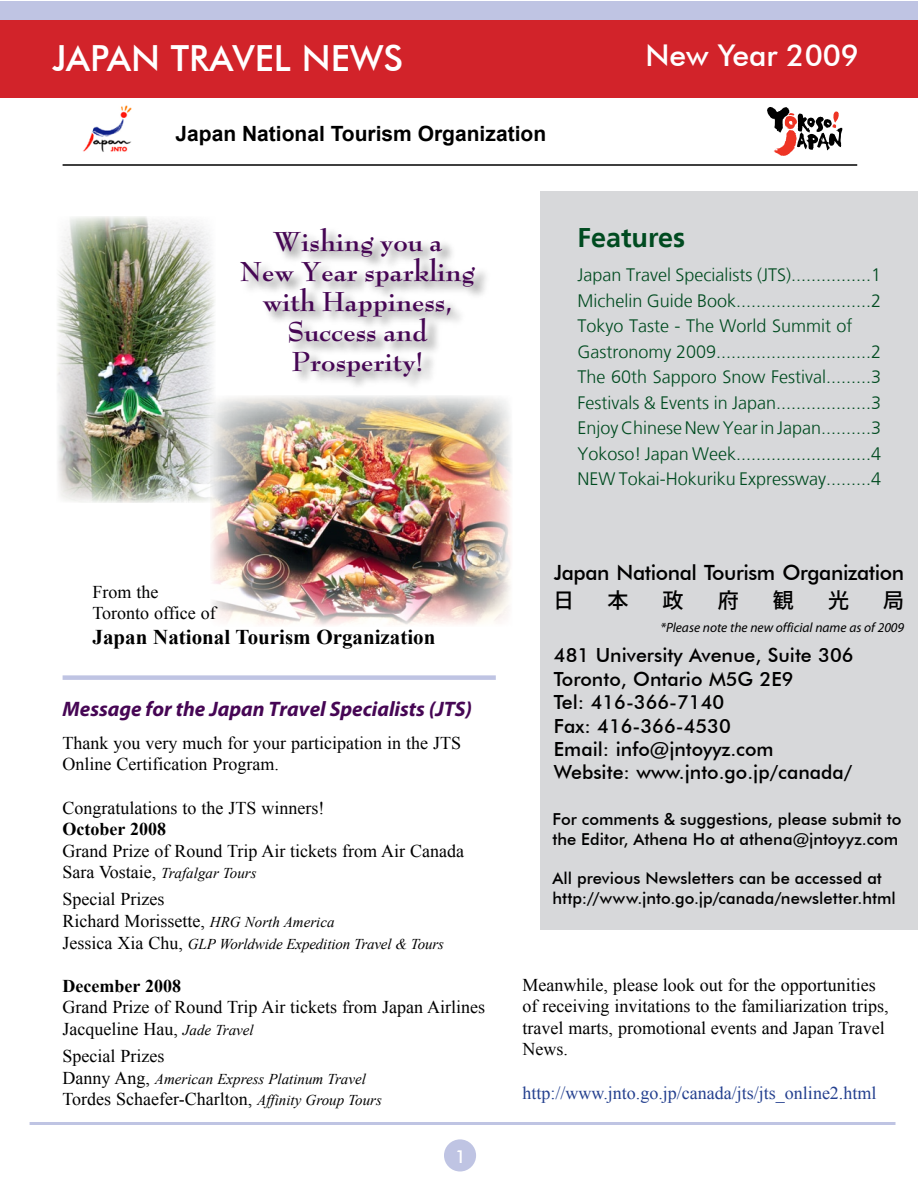
<style>
.page{position:relative;width:918px;height:1188px;background:#fff}
.page>*{position:absolute;margin:0;border:0;box-sizing:border-box;transform-origin:0 0}
.t1{font:500 36px "Futura BT";color:#fff}
.t2{font:700 30px/30px "Bernhard Modern Std";color:#460654;text-align:center}
.t3{font:500 30px "Futura BT";color:#fff}
.t4{font:700 27px "Frutiger";color:#004b20}
.t5{font:italic 700 21px "Myriad Pro";color:#460654}
.t6{font:700 21px "Arial";color:#000}
.t7{font:500 21px "Futura BT";letter-spacing:-.02em;color:#000}
.t8{font:700 21px "Times New Roman";color:#000}
.t9{font:500 21px "Koz Go Pro";color:#000}
.t10{font:500 19.5px/23.4px "Futura BT";color:#000}
.t11{font:18px/21.6px "Times New Roman";color:#000}
.t12{font:300 18px/25.5px "Frutiger";color:#004b20}
.t13{font:18px "Times New Roman";color:#24408f}
.t14{font:700 18px "Times New Roman";color:#000}
.t15{font:500 18px "Futura BT";color:#fff}
.t16{font:500 16.5px/19.8px "Futura BT";color:#000}
.t17{font:italic 15px "Times New Roman";color:#000}
.t18{font:italic 13.5px "Myriad Pro";color:#000}
.s1{font-style:normal;font-size:18px}
.s2{font-style:italic;font-size:15px}
</style>
<div class="page">
<div style="left:0;top:1px;width:918px;height:65px;background:#bfc4e3"></div>
<div style="left:0;top:20px;width:918px;height:77px;background:#d2232a"></div>
<hr style="left:30px;top:1122px;width:866px;height:3px;background:#bfc4e3">
<div style="left:444px;top:1139px;width:32px;height:33px;background:#bfc4e3;border-radius:50%"></div>
<div style="left:540px;top:191px;width:378px;height:739px;background:#d7d8da"></div>
<img style="left:83px;top:105px;width:49px;height:47px">
<hr style="left:63px;top:164px;width:794px;height:2px;background:#000">
<svg style="left:767px;top:107px;width:76px;height:49px"></svg>
<img style="left:211px;top:396px;width:300px;height:230px">
<img style="left:57px;top:216px;width:158px;height:287px">
<div style="left:241px;top:225px;width:250px;height:167px;background:#000;opacity:.57"></div>
<div style="left:63px;top:675px;width:433px;height:5px;background:#bfc4e3"></div>
<h1 class="t1" style="left:52px;top:36px;width:353px">JAPAN TRAVEL NEWS</h1>
<h2 class="t3" style="left:646px;top:37px;width:215px">New Year 2009</h2>
<p class="t6" style="left:176px;top:120px;width:372px">Japan National Tourism Organization</p>
<h2 class="t2" style="left:240px;top:227px;width:236px">Wishing you a<br>New Year sparkling with Happiness,<br>Success and<br>Prosperity!</h2>
<h3 class="t4" style="left:578px;top:222px;width:109px">Features</h3>
<p class="t12" style="left:578px;top:262px;width:305px">Japan Travel Specialists (JTS)................1<br>Michelin Guide Book...........................2<br>Tokyo Taste - The World Summit of Gastronomy 2009...............................2<br>The 60th Sapporo Snow Festival.........3<br>Festivals &amp; Events in Japan...................3<br>Enjoy Chinese New Year in Japan..........3<br>Yokoso! Japan Week...........................4<br>NEW Tokai-Hokuriku Expressway.........4</p>
<p class="t11" style="left:93px;top:581px;width:125px">From the<br>Toronto office of</p>
<p class="t8" style="left:93px;top:623px;width:344px">Japan National Tourism Organization</p>
<p class="t5" style="left:63px;top:696px;width:411px">Message for the Japan Travel Specialists (JTS)</p>
<p class="t11" style="left:63px;top:732px;width:400px">Thank you very much for your participation in the JTS<br>Online Certification Program.</p>
<p class="t11" style="left:63px;top:796px;width:263px">Congratulations to the JTS winners!</p>
<p class="t14" style="left:63px;top:817px;width:105px">October 2008</p>
<p class="t11" style="left:63px;top:840px;width:403px">Grand Prize of Round Trip Air tickets from Air Canada</p>
<p class="t17" style="left:63px;top:863px;width:196px"><span class="s1">Sara Vostaie,</span> Trafalgar Tours</p>
<p class="t11" style="left:63px;top:888px;width:274px">Special Prizes<br>Richard Morissette, <span class="s2">HRG North America</span></p>
<p class="t17" style="left:63px;top:933px;width:383px"><span class="s1">Jessica Xia Chu,</span> GLP Worldwide Expedition Travel &amp; Tours</p>
<p class="t14" style="left:63px;top:973px;width:120px">December 2008</p>
<p class="t11" style="left:63px;top:996px;width:424px">Grand Prize of Round Trip Air tickets from Japan Airlines<br>Jacqueline Hau, <span class="s2">Jade Travel</span></p>
<p class="t11" style="left:63px;top:1045px;width:103px">Special Prizes</p>
<p class="t17" style="left:63px;top:1068px;width:305px"><span class="s1">Danny Ang,</span> American Express Platinum Travel</p>
<p class="t11" style="left:63px;top:1088px;width:321px">Tordes Schaefer-Charlton, <span class="s2">Affinity Group Tours</span></p>
<p class="t15" style="left:455px;top:1146px;width:12px">1</p>
<p class="t7" style="left:554px;top:560px;width:352px">Japan National Tourism Organization</p>
<p class="t9" style="left:553px;top:587px;width:22px">日</p>
<p class="t9" style="left:607px;top:587px;width:22px">本</p>
<p class="t9" style="left:663px;top:587px;width:22px">政</p>
<p class="t9" style="left:718px;top:587px;width:22px">府</p>
<p class="t9" style="left:773px;top:587px;width:22px">観</p>
<p class="t9" style="left:828px;top:587px;width:22px">光</p>
<p class="t9" style="left:883px;top:587px;width:22px">局</p>
<p class="t18" style="left:660px;top:620px;width:245px">*Please note the new official name as of 2009</p>
<p class="t10" style="left:554px;top:644px;width:301px">481 University Avenue, Suite 306<br>Toronto, Ontario M5G 2E9<br>Tel: 416-366-7140<br>Fax: 416-366-4530<br>Email: info@jntoyyz.com<br>Website: www.jnto.go.jp/canada/</p>
<p class="t16" style="left:552px;top:809px;width:351px">For comments &amp; suggestions, please submit to the Editor, Athena Ho at athena@jntoyyz.com</p>
<p class="t16" style="left:552px;top:868px;width:345px">All previous Newsletters can be accessed at http://www.jnto.go.jp/canada/newsletter.html</p>
<p class="t11" style="left:523px;top:974px;width:368px">Meanwhile, please look out for the opportunities of receiving invitations to the familiarization trips, travel marts, promotional events and Japan Travel News.</p>
<p class="t13" style="left:523px;top:1081px;width:355px">http://www.jnto.go.jp/canada/jts/jts_online2.html</p>
</div>
